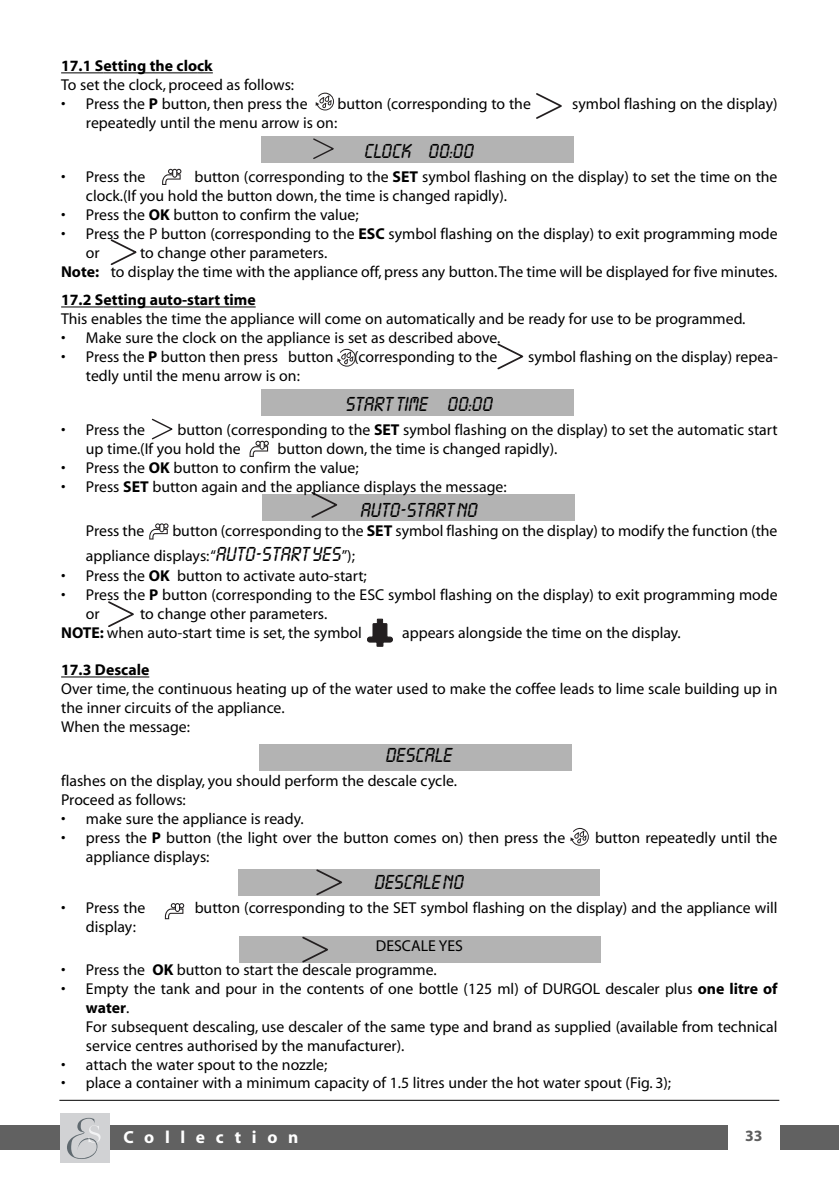
<style>
.page{position:relative;width:839px;height:1185px;background:#fff}
.page>*{position:absolute;margin:0;border:0;box-sizing:border-box;transform-origin:0 0}
.t1{font:21px "Lcd Plain";color:#000}
.t2{font:700 17.5px "Myriad";letter-spacing:.61em;color:#fff}
.t3{font:15.75px/18.9px "Myriad";color:#000}
.t4{font:700 15.75px "Myriad";color:#000}
.t5{font:700 15.75px "Myriad";color:#5e5e5e}
.s1{font-weight:700}
.s2{font-family:"Lcd Plain";font-size:21px}
</style>
<div class="page">
<div style="left:239px;top:936px;width:361px;height:26px;background:#b3b3b3"></div>
<div style="left:238px;top:869px;width:361px;height:26px;background:#b3b3b3"></div>
<svg style="left:316px;top:869px;width:26px;height:26px"></svg>
<svg style="left:302px;top:937px;width:26px;height:25px"></svg>
<div style="left:259px;top:744px;width:312px;height:27px;background:#b3b3b3"></div>
<div style="left:262px;top:494px;width:312px;height:27px;background:#b3b3b3"></div>
<svg style="left:311px;top:492px;width:26px;height:26px"></svg>
<div style="left:261px;top:390px;width:313px;height:26px;background:#b3b3b3"></div>
<div style="left:261px;top:136px;width:313px;height:26px;background:#b3b3b3"></div>
<div style="left:10px;top:1125px;width:828px;height:25px;background:#616161"></div>
<div style="left:60px;top:1113px;width:49px;height:50px;background:#d1d2d4"></div>
<svg style="left:67px;top:1118px;width:33px;height:41px"></svg>
<div style="left:728px;top:1112px;width:51px;height:50px;background:#fff"></div>
<div style="left:0;top:1125px;width:18px;height:25px;background:#616161"></div>
<hr style="left:61px;top:72px;width:43px;height:1px;background:#000">
<hr style="left:104px;top:72px;width:93px;height:1px;background:#000">
<svg style="left:197px;top:72px;width:16px;height:1px"></svg>
<hr style="left:61px;top:307px;width:43px;height:1px;background:#000">
<hr style="left:104px;top:307px;width:69px;height:1px;background:#000">
<hr style="left:173px;top:307px;width:41px;height:1px;background:#000">
<hr style="left:214px;top:307px;width:41px;height:1px;background:#000">
<hr style="left:61px;top:676px;width:45px;height:1px;background:#000">
<svg style="left:106px;top:676px;width:43px;height:1px"></svg>
<hr style="left:59px;top:1100px;width:720px;height:1px;background:#000">
<svg style="left:315px;top:93px;width:19px;height:17px"></svg>
<svg style="left:337px;top:349px;width:18px;height:18px"></svg>
<svg style="left:536px;top:93px;width:25px;height:26px"></svg>
<svg style="left:497px;top:343px;width:26px;height:26px"></svg>
<svg style="left:162px;top:169px;width:19px;height:16px"></svg>
<svg style="left:313px;top:138px;width:21px;height:21px"></svg>
<svg style="left:152px;top:419px;width:20px;height:20px"></svg>
<svg style="left:111px;top:239px;width:25px;height:26px"></svg>
<svg style="left:367px;top:619px;width:26px;height:28px"></svg>
<svg style="left:249px;top:441px;width:20px;height:16px"></svg>
<svg style="left:149px;top:523px;width:19px;height:16px"></svg>
<svg style="left:108px;top:601px;width:26px;height:26px"></svg>
<svg style="left:570px;top:828px;width:18px;height:18px"></svg>
<svg style="left:165px;top:903px;width:19px;height:16px"></svg>
<p class="t4" style="left:61px;top:60px;width:153px">17.1 Setting the clock</p>
<p class="t3" style="left:61px;top:77px;width:234px">To set the clock, proceed as follows:</p>
<p class="t3" style="left:61px;top:96px;width:248px">• Press the <span class="s1">P</span> button, then press the</p>
<p class="t3" style="left:337px;top:96px;width:195px">button (corresponding to the</p>
<p class="t3" style="left:572px;top:96px;width:207px">symbol flashing on the display)</p>
<p class="t3" style="left:86px;top:115px;width:253px">repeatedly until the menu arrow is on:</p>
<h1 class="t1" style="left:364px;top:139px;width:111px">CLOCK 00:00</h1>
<p class="t3" style="left:61px;top:169px;width:86px">• Press the</p>
<p class="t3" style="left:86px;top:169px;width:692px;text-indent:108px">button (corresponding to the <span class="s1">SET</span> symbol flashing on the display) to set the time on the clock.(If you hold the button down, the time is changed rapidly).</p>
<p class="t3" style="left:61px;top:206px;width:299px">• Press the <span class="s1">OK</span> button to confirm the value;</p>
<p class="t3" style="left:86px;top:225px;width:692px;text-indent:-25px">• Press the P button (corresponding to the <span class="s1">ESC</span> symbol flashing on the display) to exit programming mode or</p>
<p class="t3" style="left:61px;top:244px;width:717px;text-indent:79px">to change other parameters.<br><span class="s1">Note:</span> to display the time with the appliance off, press any button.The time will be displayed for five minutes.</p>
<p class="t4" style="left:61px;top:294px;width:196px">17.2 Setting auto-start time</p>
<p class="t3" style="left:61px;top:311px;width:685px">This enables the time the appliance will come on automatically and be ready for use to be programmed.</p>
<p class="t3" style="left:61px;top:330px;width:440px">• Make sure the clock on the appliance is set as described above.</p>
<p class="t3" style="left:61px;top:349px;width:274px">• Press the <span class="s1">P</span> button then press button</p>
<p class="t3" style="left:354px;top:349px;width:145px">(corresponding to the</p>
<p class="t3" style="left:528px;top:349px;width:251px">symbol flashing on the display) repea-</p>
<p class="t3" style="left:86px;top:367px;width:215px">tedly until the menu arrow is on:</p>
<h1 class="t1" style="left:345px;top:392px;width:149px">START TIME 00:00</h1>
<p class="t3" style="left:61px;top:421px;width:85px">• Press the</p>
<p class="t3" style="left:86px;top:421px;width:692px;text-indent:91px">button (corresponding to the <span class="s1">SET</span> symbol flashing on the display) to set the automatic start up time.(If you hold the</p>
<p class="t3" style="left:277px;top:440px;width:281px">button down, the time is changed rapidly).</p>
<p class="t3" style="left:61px;top:459px;width:299px">• Press the <span class="s1">OK</span> button to confirm the value;</p>
<p class="t3" style="left:61px;top:478px;width:447px">• Press <span class="s1">SET</span> button again and the appliance displays the message:</p>
<h1 class="t1" style="left:360px;top:497px;width:119px">AUTO-START NO</h1>
<p class="t3" style="left:86px;top:522px;width:60px">Press the</p>
<p class="t3" style="left:86px;top:519px;width:692px;line-height:25.2px;text-indent:86px">button (corresponding to the <span class="s1">SET</span> symbol flashing on the display) to modify the function (the appliance displays:“<span class="s2">AUTO-START YES</span>”);</p>
<p class="t3" style="left:61px;top:567px;width:307px">• Press the <span class="s1">OK</span> button to activate auto-start;</p>
<p class="t3" style="left:86px;top:586px;width:693px;text-indent:-25px">• Press the <span class="s1">P</span> button (corresponding to the ESC symbol flashing on the display) to exit programming mode or</p>
<p class="t3" style="left:61px;top:605px;width:302px;text-indent:79px">to change other parameters.<br><span class="s1">NOTE:</span> when auto-start time is set, the symbol</p>
<p class="t3" style="left:402px;top:624px;width:280px">appears alongside the time on the display.</p>
<p class="t4" style="left:61px;top:664px;width:90px">17.3 Descale</p>
<p class="t3" style="left:61px;top:681px;width:717px">Over time, the continuous heating up of the water used to make the coffee leads to lime scale building up in the inner circuits of the appliance.<br>When the message:</p>
<h1 class="t1" style="left:386px;top:743px;width:68px">DESCALE</h1>
<p class="t3" style="left:61px;top:772px;width:397px">flashes on the display, you should perform the descale cycle.<br>Proceed as follows:</p>
<p class="t3" style="left:61px;top:810px;width:244px">• make sure the appliance is ready.</p>
<p class="t3" style="left:61px;top:829px;width:505px">• press the <span class="s1">P</span> button (the light over the button comes on) then press the</p>
<p class="t3" style="left:594px;top:829px;width:184px">button repeatedly until the</p>
<p class="t3" style="left:86px;top:848px;width:125px">appliance displays:</p>
<h1 class="t1" style="left:374px;top:870px;width:91px">DESCALE NO</h1>
<p class="t3" style="left:61px;top:900px;width:86px">• Press the</p>
<p class="t3" style="left:195px;top:900px;width:584px">button (corresponding to the SET symbol flashing on the display) and the appliance will</p>
<p class="t3" style="left:86px;top:919px;width:52px">display:</p>
<p class="t3" style="left:375px;top:937px;width:88px">DESCALE YES</p>
<p class="t3" style="left:61px;top:961px;width:377px">• Press the <span class="s1">OK</span> button to start the descale programme.</p>
<p class="t3" style="left:86px;top:980px;width:692px;text-indent:-25px">• Empty the tank and pour in the contents of one bottle (125 ml) of DURGOL descaler plus <span class="s1">one litre of water</span>.<br>For subsequent descaling, use descaler of the same type and brand as supplied (available from technical service centres authorised by the manufacturer).</p>
<p class="t3" style="left:61px;top:1056px;width:268px">• attach the water spout to the nozzle;</p>
<p class="t3" style="left:61px;top:1075px;width:611px">• place a container with a minimum capacity of 1.5 litres under the hot water spout (Fig. 3);</p>
<p class="t2" style="left:123px;top:1131px;width:176px">Collection</p>
<p class="t5" style="left:744px;top:1130px;width:19px">33</p>
</div>
